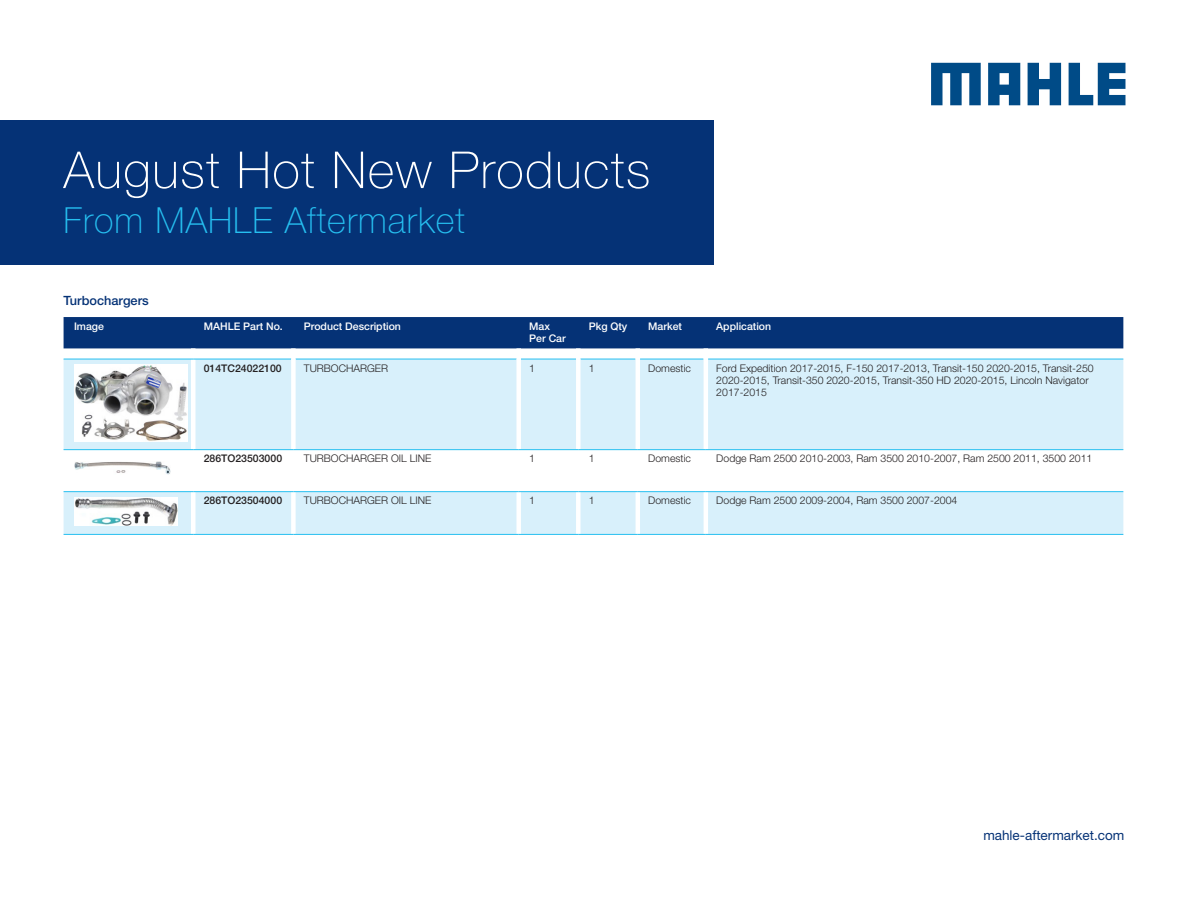
<style>
.page{position:relative;width:1188px;height:918px;background:#fff}
.page>*{position:absolute;margin:0;border:0;box-sizing:border-box;transform-origin:0 0}
.t1{font:100 51px "Helvetica Neue LT Pro";letter-spacing:.03em;color:#fff}
.t2{font:100 36px "Helvetica Neue";letter-spacing:.03em;color:#26bff0}
.t3{font:13.5px "Helvetica Neue LT Pro";color:#053276}
.XX___100___Copy___He{font:500 12.75px "Helvetica Neue LT Pro";color:#053276}
.AM___100___Narrow{font:300 10.5px/12px "Helvetica Neue LT Pro";color:#231f20}
.AM___100___Narrow-2{font:500 10.5px/12px "Helvetica Neue LT Pro";color:#fff}
.AM___100___Narrow-3{font:500 10.5px "Helvetica Neue LT Pro";color:#231f20}
</style>
<div class="page">
<div style="left:0;top:120px;width:714px;height:145px;background:#053276"></div>
<svg style="left:931px;top:63px;width:50px;height:42px"></svg>
<svg style="left:1028px;top:63px;width:33px;height:42px"></svg>
<svg style="left:1069px;top:63px;width:56px;height:42px"></svg>
<svg style="left:988px;top:63px;width:32px;height:42px"></svg>
<div style="left:64px;top:317px;width:1059px;height:31px;background:#053276"></div>
<div style="left:64px;top:360px;width:1059px;height:174px;background:#d8f0fb"></div>
<svg style="left:64px;top:450px;width:1059px;height:41px"></svg>
<div style="left:191px;top:359px;width:5px;height:90px;background:#fff"></div>
<div style="left:191px;top:450px;width:5px;height:41px;background:#fff"></div>
<div style="left:291px;top:450px;width:5px;height:41px;background:#fff"></div>
<div style="left:516px;top:450px;width:5px;height:41px;background:#fff"></div>
<div style="left:576px;top:450px;width:5px;height:41px;background:#fff"></div>
<hr style="left:636px;top:450px;width:4px;height:41px;background:#fff">
<div style="left:191px;top:492px;width:5px;height:42px;background:#fff"></div>
<div style="left:291px;top:492px;width:5px;height:42px;background:#fff"></div>
<div style="left:516px;top:492px;width:5px;height:42px;background:#fff"></div>
<div style="left:576px;top:492px;width:5px;height:42px;background:#fff"></div>
<hr style="left:636px;top:492px;width:4px;height:42px;background:#fff">
<hr style="left:64px;top:359px;width:129px;height:1px;background:#26bff0">
<hr style="left:193px;top:359px;width:98px;height:1px;background:#26bff0">
<hr style="left:296px;top:359px;width:220px;height:1px;background:#26bff0">
<hr style="left:521px;top:359px;width:55px;height:1px;background:#26bff0">
<hr style="left:581px;top:359px;width:55px;height:1px;background:#26bff0">
<hr style="left:640px;top:359px;width:64px;height:1px;background:#26bff0">
<hr style="left:708px;top:359px;width:415px;height:1px;background:#26bff0">
<div style="left:291px;top:359px;width:5px;height:90px;background:#fff"></div>
<div style="left:516px;top:359px;width:5px;height:90px;background:#fff"></div>
<div style="left:576px;top:359px;width:5px;height:90px;background:#fff"></div>
<hr style="left:636px;top:359px;width:4px;height:90px;background:#fff">
<hr style="left:704px;top:359px;width:4px;height:90px;background:#fff">
<hr style="left:704px;top:450px;width:4px;height:41px;background:#fff">
<hr style="left:704px;top:492px;width:4px;height:42px;background:#fff">
<hr style="left:64px;top:449px;width:129px;height:1px;background:#26bff0">
<hr style="left:193px;top:449px;width:100px;height:1px;background:#26bff0">
<hr style="left:293px;top:449px;width:226px;height:1px;background:#26bff0">
<hr style="left:519px;top:449px;width:59px;height:1px;background:#26bff0">
<hr style="left:578px;top:449px;width:60px;height:1px;background:#26bff0">
<hr style="left:638px;top:449px;width:68px;height:1px;background:#26bff0">
<hr style="left:706px;top:449px;width:417px;height:1px;background:#26bff0">
<hr style="left:64px;top:491px;width:129px;height:1px;background:#26bff0">
<hr style="left:193px;top:491px;width:100px;height:1px;background:#26bff0">
<hr style="left:293px;top:491px;width:226px;height:1px;background:#26bff0">
<hr style="left:519px;top:491px;width:59px;height:1px;background:#26bff0">
<hr style="left:578px;top:491px;width:60px;height:1px;background:#26bff0">
<hr style="left:638px;top:491px;width:68px;height:1px;background:#26bff0">
<hr style="left:706px;top:491px;width:417px;height:1px;background:#26bff0">
<hr style="left:64px;top:534px;width:129px;height:1px;background:#26bff0">
<hr style="left:193px;top:534px;width:100px;height:1px;background:#26bff0">
<hr style="left:293px;top:534px;width:226px;height:1px;background:#26bff0">
<hr style="left:519px;top:534px;width:59px;height:1px;background:#26bff0">
<hr style="left:578px;top:534px;width:60px;height:1px;background:#26bff0">
<hr style="left:638px;top:534px;width:68px;height:1px;background:#26bff0">
<hr style="left:706px;top:534px;width:417px;height:1px;background:#26bff0">
<img style="left:74px;top:365px;width:113px;height:76px">
<img style="left:74px;top:462px;width:97px;height:12px">
<img style="left:74px;top:497px;width:103px;height:29px">
<h1 class="t1" style="left:64px;top:140px;width:588px">August Hot New Products</h1>
<h2 class="t2" style="left:64px;top:200px;width:403px">From MAHLE Aftermarket</h2>
<p class="XX___100___Copy___He" style="left:64px;top:292px;width:87px">Turbochargers</p>
<p class="AM___100___Narrow-2" style="left:74px;top:320px;width:31px">Image</p>
<p class="AM___100___Narrow-2" style="left:204px;top:320px;width:81px">MAHLE Part No.</p>
<p class="AM___100___Narrow-2" style="left:304px;top:320px;width:99px">Product Description</p>
<p class="AM___100___Narrow-2" style="left:529px;top:320px;width:38px">Max<br>Per Car</p>
<p class="AM___100___Narrow-2" style="left:589px;top:320px;width:40px">Pkg Qty</p>
<p class="AM___100___Narrow-2" style="left:648px;top:320px;width:35px">Market</p>
<p class="AM___100___Narrow-2" style="left:716px;top:320px;width:56px">Application</p>
<p class="AM___100___Narrow-3" style="left:204px;top:362px;width:80px">014TC24022100</p>
<p class="AM___100___Narrow" style="left:304px;top:362px;width:86px">TURBOCHARGER</p>
<p class="AM___100___Narrow" style="left:529px;top:362px;width:7px">1</p>
<p class="AM___100___Narrow" style="left:589px;top:362px;width:7px">1</p>
<p class="AM___100___Narrow" style="left:648px;top:362px;width:44px">Domestic</p>
<p class="AM___100___Narrow" style="left:716px;top:362px;width:379px">Ford Expedition 2017-2015, F-150 2017-2013, Transit-150 2020-2015, Transit-250<br>2020-2015, Transit-350 2020-2015, Transit-350 HD 2020-2015, Lincoln Navigator<br>2017-2015</p>
<p class="AM___100___Narrow-3" style="left:204px;top:452px;width:80px">286TO23503000</p>
<p class="AM___100___Narrow" style="left:304px;top:452px;width:129px">TURBOCHARGER OIL LINE</p>
<p class="AM___100___Narrow" style="left:529px;top:452px;width:7px">1</p>
<p class="AM___100___Narrow" style="left:589px;top:452px;width:7px">1</p>
<p class="AM___100___Narrow" style="left:648px;top:452px;width:44px">Domestic</p>
<p class="AM___100___Narrow" style="left:716px;top:452px;width:378px">Dodge Ram 2500 2010-2003, Ram 3500 2010-2007, Ram 2500 2011, 3500 2011</p>
<p class="AM___100___Narrow-3" style="left:204px;top:494px;width:80px">286TO23504000</p>
<p class="AM___100___Narrow" style="left:304px;top:494px;width:129px">TURBOCHARGER OIL LINE</p>
<p class="AM___100___Narrow" style="left:529px;top:494px;width:7px">1</p>
<p class="AM___100___Narrow" style="left:589px;top:494px;width:7px">1</p>
<p class="AM___100___Narrow" style="left:648px;top:494px;width:44px">Domestic</p>
<p class="AM___100___Narrow" style="left:716px;top:494px;width:243px">Dodge Ram 2500 2009-2004, Ram 3500 2007-2004</p>
<p class="t3" style="left:983px;top:827px;width:143px">mahle-aftermarket.com</p>
</div>
